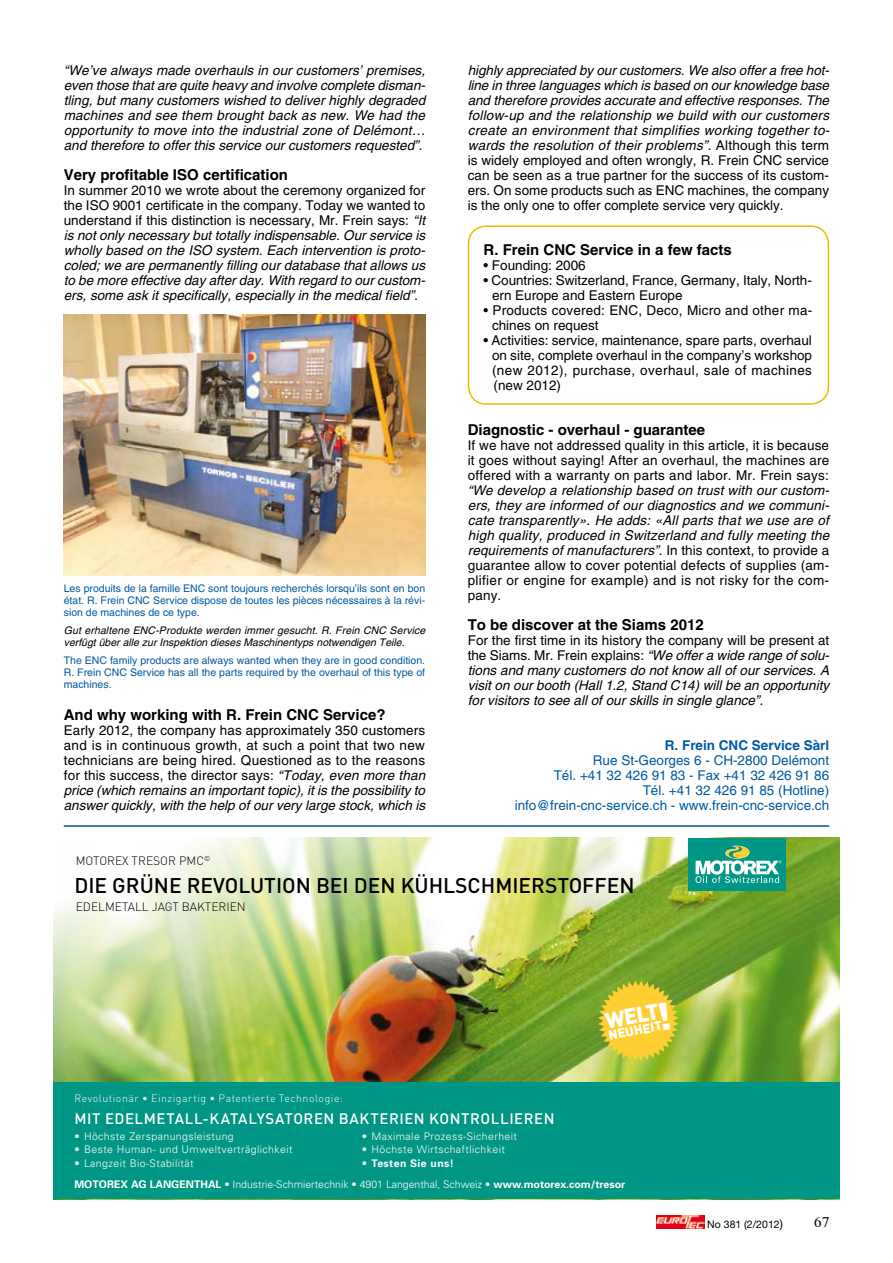
<style>
.page{position:relative;width:893px;height:1263px;background:#fff}
.page>*{position:absolute;margin:0;border:0;box-sizing:border-box;transform-origin:0 0}
.t1{font:900 22.05px "DIN";color:#fff}
.t2{font:500 21px "DIN";color:#000}
.t3{font:700 15px "Helvetica";color:#000}
.t4{font:500 15px "DIN";letter-spacing:.04em;color:#fff}
.t5{font:italic 13.5px/15px "Helvetica";color:#000;text-align:justify}
.t6{font:13.5px/15px "Helvetica";color:#000;text-align:justify}
.t7{font:13.5px/15px "Helvetica";color:#005aa2;text-align:right}
.t8{font:700 13.5px "Helvetica";color:#005aa2}
.t9{font:900 13.05px "DIN";color:#fff}
.t10{font:300 12px "DIN";color:#000}
.t11{font:10.5px/12px "Helvetica";color:#005aa2}
.t12{font:300 10.5px "Univers";letter-spacing:.04em;color:#fff}
.t13{font:italic 10.5px/12px "Helvetica";color:#000}
.t14{font:300 10.5px "Univers";color:#fff}
.t15{font:300 10.5px "DIN";letter-spacing:.05em;color:#fff}
.t16{font:700 10.5px "Univers";letter-spacing:.04em;color:#fff}
.t17{font:10.5px "Helvetica Neue";color:#000}
.t18{font:9px "Helvetica";color:#000}
.s1{font-style:normal}
.s2{font-style:italic}
.s3{font-weight:300}
.s4{font-size:37.95px}
.s5{font-weight:700}
.s6{font-size:12px}
</style>
<div class="page">
<svg style="left:656px;top:1215px;width:1px;height:13px"></svg>
<img style="left:657px;top:1215px;width:47px;height:13px">
<div style="left:468px;top:225px;width:361px;height:180px;border:2px solid #ebbd00;border-radius:18px"></div>
<img style="left:64px;top:315px;width:361px;height:260px">
<img style="left:53px;top:838px;width:787px;height:244px">
<div style="left:53px;top:1082px;width:787px;height:117px;background:#009685"></div>
<div style="left:689px;top:838px;width:97px;height:52px;background:#009685"></div>
<svg style="left:695px;top:846px;width:86px;height:37px"></svg>
<svg style="left:598px;top:980px;width:81px;height:81px;background:#d6c332"></svg>
<hr style="left:64px;top:825px;width:765px;height:2px;background:#005aa2">
<p class="t5" style="left:64px;top:63px;width:363px">“We’ve always made overhauls in our customers’ premises, even those that are quite heavy and involve complete disman&shy;tling, but many customers wished to deliver highly degraded machines and see them brought back as new. We had the opportunity to move into the industrial zone of Delémont… and therefore to offer this service our customers requested”<span class="s1">.</span></p>
<p class="t3" style="left:64px;top:165px;width:226px">Very profitable ISO certification</p>
<p class="t6" style="left:64px;top:183px;width:363px">I n summer 2010 we wrote about the ceremony organized for the ISO</p>
<p class="t5" style="left:64px;top:198px;width:363px;text-indent:49px"><span class="s1">9001 certificate in the company. Today we wanted to understand if this distinction is necessary, Mr. Frein says:</span> “It is not only necessary but totally indispensable. Our service is wholly based on the ISO system. Each intervention is proto&shy;coled; we are permanently filling our database that allows us to be more effective day after day. With regard to our custom&shy;ers, some ask it specifically, especially in the medical field”.</p>
<p class="t11" style="left:64px;top:582px;width:128px">Les produits de la famille ENC</p>
<p class="t11" style="left:208px;top:582px;width:218px">sont toujours recherchés lorsqu’ils sont en bon</p>
<p class="t11" style="left:64px;top:594px;width:72px">état. R. Frein CNC</p>
<p class="t11" style="left:64px;top:594px;width:363px;text-indent:89px">Service dispose de toutes les pièces nécessaires à la révi&shy;sion de machines de ce type.</p>
<p class="t13" style="left:64px;top:624px;width:363px">Gut erhaltene ENC-Produkte werden immer gesucht. R. Frein CNC Service verfügt über alle zur Inspektion dieses Maschinentyps notwendigen Teile.</p>
<p class="t11" style="left:64px;top:654px;width:30px">The ENC</p>
<p class="t11" style="left:64px;top:654px;width:363px;text-indent:46px">family products are always wanted when they are in good condition.<br>R. Frein CNC</p>
<p class="t11" style="left:130px;top:666px;width:297px">Service has all the parts required by the overhaul of this type of</p>
<p class="t11" style="left:64px;top:678px;width:49px">machines.</p>
<p class="t3" style="left:64px;top:705px;width:323px">And why working with R. Frein CNC Service?</p>
<p class="t6" style="left:64px;top:723px;width:363px">Early 2012, the company has approximately 350 customers and is in continuous growth, at such a point that two new technicians are being hired. Questioned as to the reasons for this success, the director says: <span class="s2">“Today, even more than price (which remains an important topic), it is the possibility to answer quickly, with the help of our very large stock, which is</span></p>
<p class="t5" style="left:468px;top:63px;width:363px">highly appreciated by our customers. We also offer a free hot&shy;line in three languages which is based on our knowledge base and therefore provides accurate and effective responses. The follow-up and the relationship we build with our customers create an environment that simplifies working together to&shy;wards the resolution of their problems”<span class="s1">. Although this term is widely employed and often wrongly, R. Frein CNC</span></p>
<p class="t6" style="left:468px;top:153px;width:363px;text-indent:319px">service can be seen as a true partner for the success of its custom&shy;ers. On some products such as ENC</p>
<p class="t6" style="left:468px;top:183px;width:363px;text-indent:220px">machines, the company is the only one to offer complete service very quickly.</p>
<p class="t3" style="left:483px;top:240px;width:250px">R. Frein CNC Service in a few facts</p>
<p class="t6" style="left:483px;top:258px;width:104px">• Founding: 2006</p>
<p class="t6" style="left:492px;top:273px;width:321px;text-indent:-9px">• Countries: Switzerland, France, Germany, Italy, North&shy;ern Europe and Eastern Europe</p>
<p class="t6" style="left:492px;top:303px;width:322px;text-indent:-9px">• Products covered: ENC, Deco, Micro and other ma&shy;chines on request</p>
<p class="t6" style="left:492px;top:333px;width:322px;text-indent:-9px">• Activities: service, maintenance, spare parts, overhaul on site, complete overhaul in the company’s workshop (new 2012), purchase, overhaul, sale of machines (new 2012)</p>
<p class="t3" style="left:468px;top:420px;width:239px">Diagnostic - overhaul - guarantee</p>
<p class="t6" style="left:468px;top:438px;width:363px">If we have not addressed quality in this article, it is because it goes without saying! After an overhaul, the machines are offered with a warranty on parts and labor. Mr. Frein says:</p>
<p class="t5" style="left:468px;top:483px;width:363px">“We develop a relationship based on trust with our custom&shy;ers, they are informed of our diagnostics and we communi&shy;cate transparently». He adds: «All parts that we use are of high quality, produced in Switzerland and fully meeting the requirements of manufacturers”<span class="s1">. I n this context, to provide a guarantee allow to cover potential defects of supplies (am&shy;plifier or engine for example) and is not risky for the com&shy;pany.</span></p>
<p class="t3" style="left:468px;top:615px;width:237px">To be discover at the Siams 2012</p>
<p class="t5" style="left:468px;top:633px;width:363px"><span class="s1">For the first time in its history the company will be present at the Siams. Mr. Frein explains:</span> “We offer a wide range of solu&shy;tions and many customers do not know all of our services. A visit on our booth (Hall 1.2, Stand C14) will be an opportunity for visitors to see all of our skills in single glance”.</p>
<p class="t8" style="left:665px;top:737px;width:166px">R. Frein CNC Service Sàrl</p>
<p class="t7" style="left:515px;top:753px;width:316px">Rue St-Georges 6 - CH-2800 Delémont<br>Tél. +41 32 426 91 83 - Fax +41 32 426 91 86<br>Tél. +41 32 426 91 85 (Hotline) info@frein-cnc-service.ch - www.frein-cnc-service.ch</p>
<p class="t10" style="left:76px;top:853px;width:136px">MOTOREX TRESOR PMC<sup>©</sup></p>
<h2 class="t2" style="left:74px;top:872px;width:562px">DIE GRÜNE REVOLUTION BEI DEN KÜHLSCHMIERSTOFFEN</h2>
<p class="t10" style="left:76px;top:899px;width:172px">EDELMETALL JAGT BAKTERIEN</p>
<p class="t15" style="left:74px;top:1091px;width:270px">Revolutionär • Einzigartig • Patentierte Technologie:</p>
<p class="t4" style="left:74px;top:1108px;width:482px">MIT EDELMETALL-KATALYSATOREN BAKTERIEN KONTROLLIEREN</p>
<p class="t12" style="left:74px;top:1130px;width:161px">• Höchste Zerspanungsleistung</p>
<p class="t12" style="left:74px;top:1143px;width:220px">• Beste Human- und Umweltverträglichkeit</p>
<p class="t12" style="left:74px;top:1156px;width:121px">• Langzeit Bio-Stabilität</p>
<p class="t12" style="left:362px;top:1130px;width:157px">• Maximale Prozess-Sicherheit</p>
<p class="t12" style="left:362px;top:1143px;width:145px">• Höchste Wirtschaftlichkeit</p>
<p class="t16" style="left:362px;top:1156px;width:94px"><span class="s3">•</span> Testen Sie uns!</p>
<h1 class="t1" style="left:603px;top:1006px;width:67px;rotate:-10deg">WELT<span class="s4">!</span></h1>
<p class="t9" style="left:607px;top:1026px;width:56px;rotate:-10deg">NEUHEIT</p>
<p class="t14" style="left:74px;top:1178px;width:552px"><span class="s5">MOTOREX AG LANGENTHAL</span> • Industrie-Schmiertechnik • 4901 Langenthal, Schweiz • <span class="s5">www.motorex.com/tresor</span></p>
<p class="t18" style="left:768px;top:1211px;width:67px">10.02.11 14:05</p>
<p class="t17" style="left:707px;top:1218px;width:77px">No 381 (2/2012<span class="s6">)</span></p>
</div>
